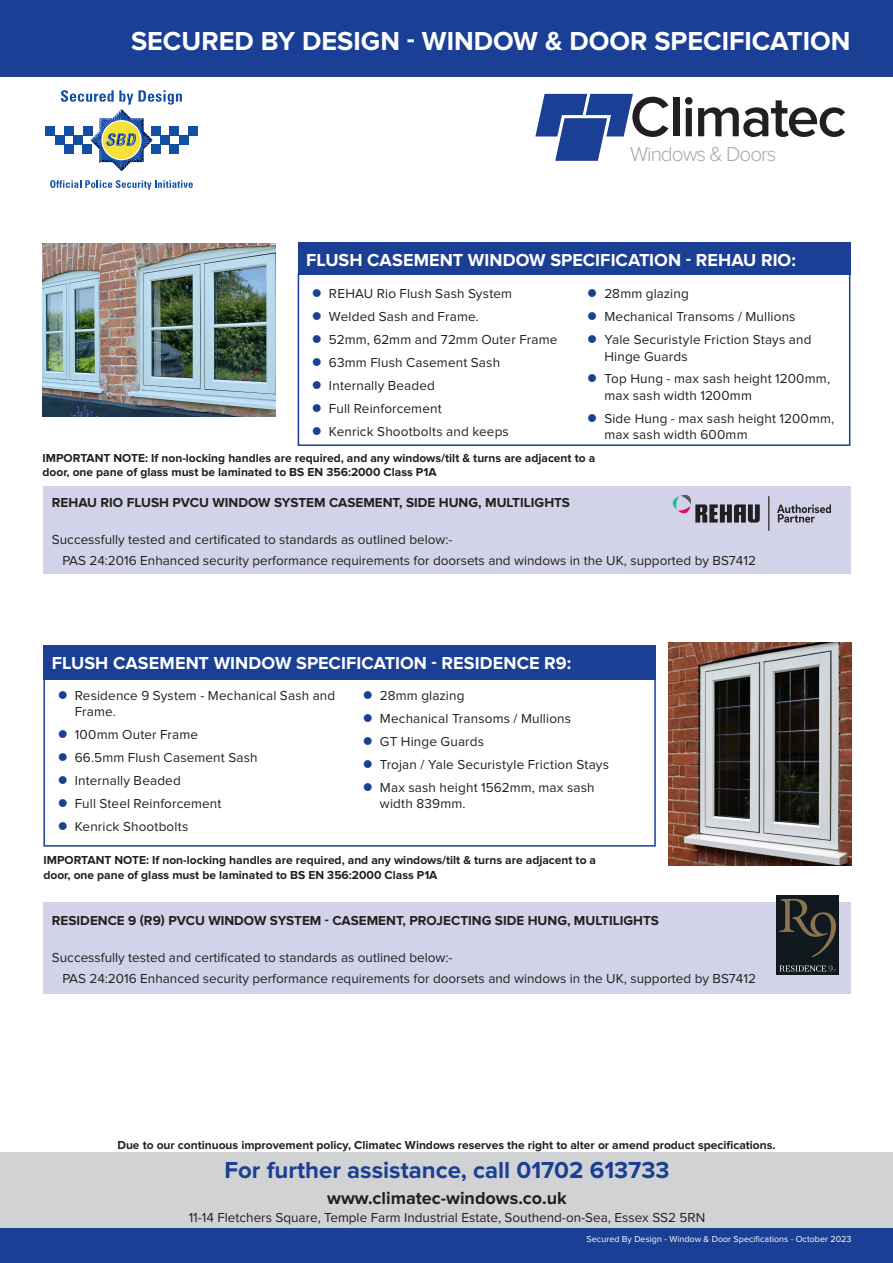
<style>
.page{position:relative;width:893px;height:1263px;background:#fff}
.page>*{position:absolute;margin:0;border:0;box-sizing:border-box;transform-origin:0 0}
.t1{font:600 58.35px "Proxima Nova";letter-spacing:-.03em;color:#231f20}
.t2{font:700 27px "Proxima Nova";color:#fff}
.t3{font:700 24px "Proxima Nova";color:#1b3f94}
.t4{font:300 20.85px "Proxima Nova";letter-spacing:-.05em;color:#a8a9ad}
.t5{font:700 18px "Proxima Nova";letter-spacing:.005em;color:#fff}
.t6{font:700 18px "Proxima Nova";color:#231f20}
.t7{font:13.5px/16.5px "Proxima Nova";letter-spacing:.01em;color:#231f20}
.t8{font:700 13.5px "Proxima Nova";color:#231f20}
.t9{font:700 12px/14.2px "Proxima Nova";color:#231f20}
.t10{font:9px "Proxima Nova";color:#fff}
.s1{color:#1b3f94}
</style>
<div class="page">
<svg style="left:50px;top:180px;width:143px;height:10px"></svg>
<div style="left:46px;top:126px;width:9px;height:10px;background:#1150a2"></div>
<div style="left:55px;top:135px;width:9px;height:10px;background:#1150a2"></div>
<div style="left:188px;top:126px;width:10px;height:10px;background:#1150a2"></div>
<div style="left:179px;top:135px;width:9px;height:10px;background:#1150a2"></div>
<svg style="left:61px;top:90px;width:121px;height:81px"></svg>
<div style="left:0;top:1152px;width:893px;height:77px;background:#d1d2d4"></div>
<div style="left:0;top:1229px;width:893px;height:34px;background:#1b3f94"></div>
<svg style="left:535px;top:94px;width:98px;height:67px"></svg>
<div style="left:0;top:0;width:893px;height:77px;background:#1b3f94"></div>
<div style="left:43px;top:903px;width:808px;height:91px;background:#d2d3e8"></div>
<div style="left:43px;top:487px;width:808px;height:87px;background:#d2d3e8"></div>
<div style="left:43px;top:675px;width:613px;height:172px;border:2px solid #1b3f94"></div>
<div style="left:298px;top:273px;width:552px;height:173px;border:2px solid #1b3f94"></div>
<div style="left:43px;top:645px;width:613px;height:34px;background:#1b3f94"></div>
<div style="left:298px;top:242px;width:552px;height:33px;background:#1b3f94"></div>
<div style="left:776px;top:895px;width:62px;height:79px;background:#0f191e"></div>
<svg style="left:779px;top:899px;width:57px;height:58px"></svg>
<svg style="left:779px;top:965px;width:57px;height:6px"></svg>
<img style="left:668px;top:642px;width:183px;height:224px">
<img style="left:43px;top:243px;width:232px;height:173px">
<svg style="left:672px;top:495px;width:88px;height:28px"></svg>
<svg style="left:777px;top:504px;width:54px;height:19px"></svg>
<hr style="left:768px;top:496px;width:1px;height:35px;background:#231f20">
<p class="t2" style="left:131px;top:25px;width:721px">SECURED BY DESIGN - WINDOW &amp; DOOR SPECIFICATION</p>
<p class="t1" style="left:630px;top:83px;width:218px">Climatec</p>
<p class="t4" style="left:630px;top:142px;width:148px">Windows &amp; Doors</p>
<p class="t5" style="left:306px;top:249px;width:491px">FLUSH CASEMENT WINDOW SPECIFICATION - REHAU RIO:</p>
<p class="t7" style="left:312px;top:286px;width:202px"><span class="s1">●</span> REHAU Rio Flush Sash System</p>
<p class="t7" style="left:312px;top:309px;width:168px"><span class="s1">●</span> Welded Sash and Frame.</p>
<p class="t7" style="left:312px;top:332px;width:247px"><span class="s1">●</span> 52mm, 62mm and 72mm Outer Frame</p>
<p class="t7" style="left:312px;top:355px;width:190px"><span class="s1">●</span> 63mm Flush Casement Sash</p>
<p class="t7" style="left:312px;top:378px;width:125px"><span class="s1">●</span> Internally Beaded</p>
<p class="t7" style="left:312px;top:400px;width:131px"><span class="s1">●</span> Full Reinforcement</p>
<p class="t7" style="left:312px;top:423px;width:198px"><span class="s1">●</span> Kenrick Shootbolts and keeps</p>
<p class="t7" style="left:587px;top:286px;width:103px"><span class="s1">●</span> 28mm glazing</p>
<p class="t7" style="left:587px;top:309px;width:210px"><span class="s1">●</span> Mechanical Transoms / Mullions</p>
<p class="t7" style="left:604px;top:332px;width:209px;text-indent:-17px"><span class="s1">●</span> Yale Securistyle Friction Stays and<br>Hinge Guards</p>
<p class="t7" style="left:604px;top:371px;width:227px;text-indent:-17px"><span class="s1">●</span> Top Hung - max sash height 1200mm, max sash width 1200mm</p>
<p class="t7" style="left:604px;top:411px;width:231px;text-indent:-17px"><span class="s1">●</span> Side Hung - max sash height 1200mm, max sash width 600mm</p>
<p class="t9" style="left:43px;top:451px;width:554px">IMPORTANT NOTE: If non-locking handles are required, and any windows/tilt &amp; turns are adjacent to a door, one pane of glass must be laminated to BS EN 356:2000 Class P1A</p>
<p class="t8" style="left:52px;top:494px;width:520px">REHAU RIO FLUSH PVCU WINDOW SYSTEM CASEMENT, SIDE HUNG, MULTILIGHTS</p>
<p class="t7" style="left:52px;top:532px;width:402px">Successfully tested and certificated to standards as outlined below:-</p>
<p class="t7" style="left:62px;top:552px;width:695px">PAS 24:2016 Enhanced security performance requirements for doorsets and windows in the UK, supported by BS7412</p>
<p class="t5" style="left:52px;top:653px;width:521px">FLUSH CASEMENT WINDOW SPECIFICATION - RESIDENCE R9:</p>
<p class="t7" style="left:75px;top:688px;width:262px;text-indent:-17px"><span class="s1">●</span> Residence 9 System - Mechanical Sash and<br>Frame.</p>
<p class="t7" style="left:58px;top:727px;width:142px"><span class="s1">●</span> 100mm Outer Frame</p>
<p class="t7" style="left:58px;top:750px;width:201px"><span class="s1">●</span> 66.5mm Flush Casement Sash</p>
<p class="t7" style="left:58px;top:773px;width:125px"><span class="s1">●</span> Internally Beaded</p>
<p class="t7" style="left:58px;top:796px;width:165px"><span class="s1">●</span> Full Steel Reinforcement</p>
<p class="t7" style="left:58px;top:819px;width:132px"><span class="s1">●</span> Kenrick Shootbolts</p>
<p class="t7" style="left:363px;top:688px;width:103px"><span class="s1">●</span> 28mm glazing</p>
<p class="t7" style="left:363px;top:711px;width:210px"><span class="s1">●</span> Mechanical Transoms / Mullions</p>
<p class="t7" style="left:363px;top:733px;width:123px"><span class="s1">●</span> GT Hinge Guards</p>
<p class="t7" style="left:363px;top:756px;width:248px"><span class="s1">●</span> Trojan / Yale Securistyle Friction Stays</p>
<p class="t7" style="left:380px;top:779px;width:216px;text-indent:-17px"><span class="s1">●</span> Max sash height 1562mm, max sash width 839mm.</p>
<p class="t9" style="left:43px;top:853px;width:554px">IMPORTANT NOTE: If non-locking handles are required, and any windows/tilt &amp; turns are adjacent to a door, one pane of glass must be laminated to BS EN 356:2000 Class P1A</p>
<p class="t8" style="left:52px;top:912px;width:608px">RESIDENCE 9 (R9) PVCU WINDOW SYSTEM - CASEMENT, PROJECTING SIDE HUNG, MULTILIGHTS</p>
<p class="t7" style="left:52px;top:950px;width:402px">Successfully tested and certificated to standards as outlined below:-</p>
<p class="t7" style="left:62px;top:970px;width:695px">PAS 24:2016 Enhanced security performance requirements for doorsets and windows in the UK, supported by BS7412</p>
<p class="t9" style="left:117px;top:1138px;width:660px">Due to our continuous improvement policy, Climatec Windows reserves the right to alter or amend product specifications.</p>
<p class="t3" style="left:224px;top:1156px;width:447px">For further assistance, call 01702 613733</p>
<p class="t6" style="left:327px;top:1187px;width:241px">www.climatec-windows.co.uk</p>
<p class="t7" style="left:189px;top:1210px;width:518px">11-14 Fletchers Square, Temple Farm Industrial Estate, Southend-on-Sea, Essex SS2 5RN</p>
<p class="t10" style="left:587px;top:1234px;width:266px">Secured By Design - Window &amp; Door Specifications - October 2023</p>
</div>
